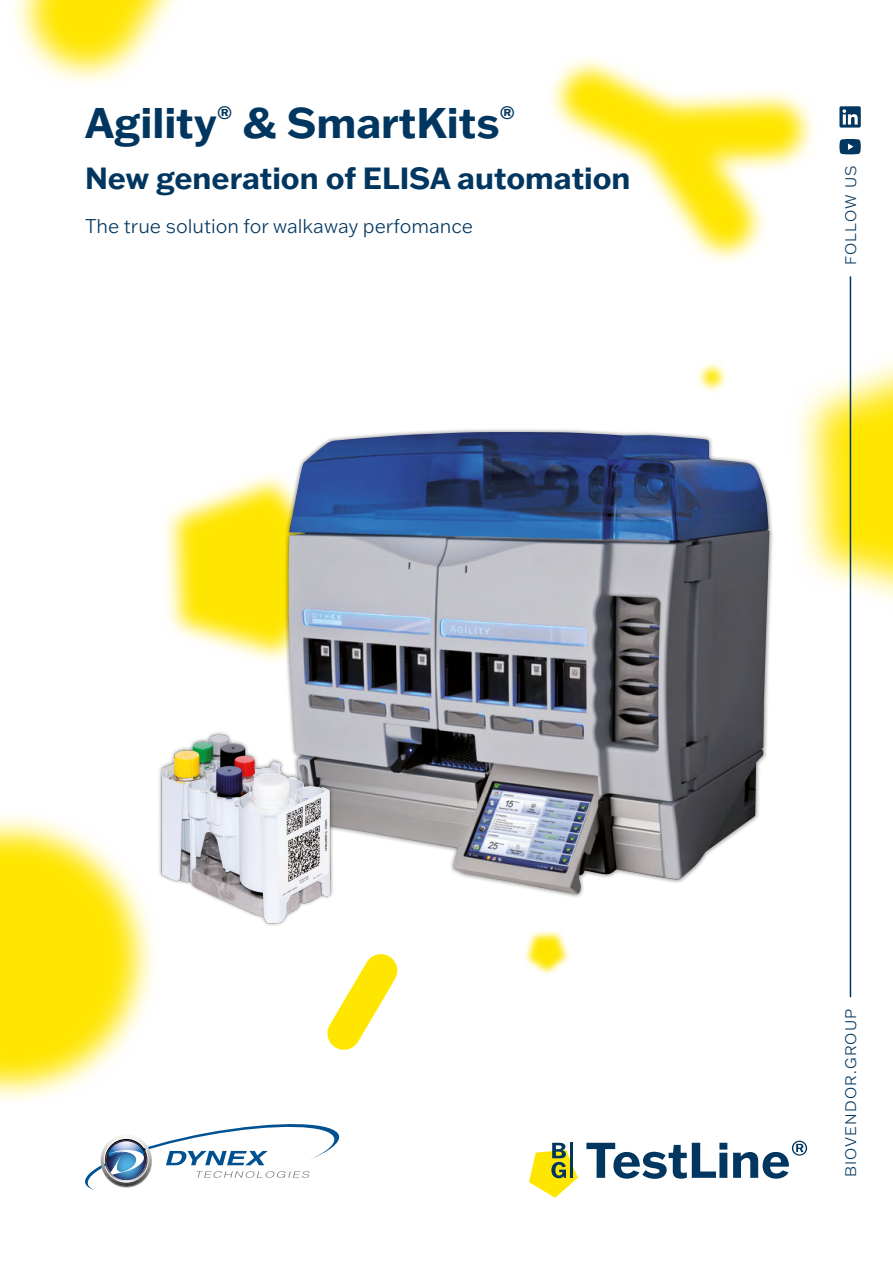
<style>
.page{position:relative;width:893px;height:1263px;background:#fff}
.page>*{position:absolute;margin:0;border:0;box-sizing:border-box;transform-origin:0 0}
.t1{font:700 42px "Franklin Gothic ATF";color:#00365f}
.t2{font:700 30px "Franklin Gothic ATF";color:#00365f}
.t3{font:300 19.5px "Franklin Gothic ATF";color:#00365f}
.t4{font:300 15px "Franklin Gothic ATF";letter-spacing:.075em;color:#00365f}
</style>
<div class="page">
<svg style="left:551px;top:59px;width:263px;height:202px"></svg>
<svg style="left:561px;top:68px;width:239px;height:183px"></svg>
<svg style="left:698px;top:363px;width:29px;height:29px"></svg>
<svg style="left:703px;top:369px;width:18px;height:18px"></svg>
<svg style="left:0;top:816px;width:154px;height:284px"></svg>
<svg style="left:0;top:836px;width:135px;height:245px;background:#ffea2d"></svg>
<svg style="left:15px;top:0;width:111px;height:83px"></svg>
<svg style="left:27px;top:0;width:150px;height:71px"></svg>
<svg style="left:797px;top:334px;width:96px;height:291px"></svg>
<svg style="left:821px;top:364px;width:72px;height:230px;background:#fdec58"></svg>
<svg style="left:165px;top:475px;width:119px;height:186px"></svg>
<svg style="left:179px;top:486px;width:105px;height:164px;background:#ffeb37"></svg>
<svg style="left:327px;top:954px;width:71px;height:96px"></svg>
<svg style="left:524px;top:931px;width:45px;height:44px"></svg>
<svg style="left:529px;top:936px;width:36px;height:34px"></svg>
<svg style="left:529px;top:1143px;width:49px;height:55px"></svg>
<hr style="left:570px;top:1143px;width:3px;height:35px;background:#00365f">
<svg style="left:586px;top:1141px;width:221px;height:38px"></svg>
<svg style="left:839px;top:106px;width:22px;height:22px"></svg>
<hr style="left:850px;top:276px;width:1px;height:721px;background:#00365f">
<svg style="left:839px;top:139px;width:22px;height:15px"></svg>
<div style="left:284px;top:427px;width:489px;height:471px;background:#000;opacity:.5"></div>
<img style="left:288px;top:432px;width:481px;height:462px">
<svg style="left:85px;top:1124px;width:254px;height:66px"></svg>
<img style="left:111px;top:678px;width:274px;height:290px">
<h1 class="t1" style="left:85px;top:94px;width:432px">Agility<sup>®</sup> &amp; SmartKits<sup>®</sup></h1>
<h2 class="t2" style="left:85px;top:158px;width:547px">New generation of ELISA automation</h2>
<p class="t3" style="left:85px;top:213px;width:390px">The true solution for walkaway perfomance</p>
<p class="t4" style="left:841px;top:265px;width:101px;rotate:-90deg">FOLLOW US</p>
<p class="t4" style="left:841px;top:1177px;width:170px;rotate:-90deg">BIOVENDOR.GROUP</p>
</div>
